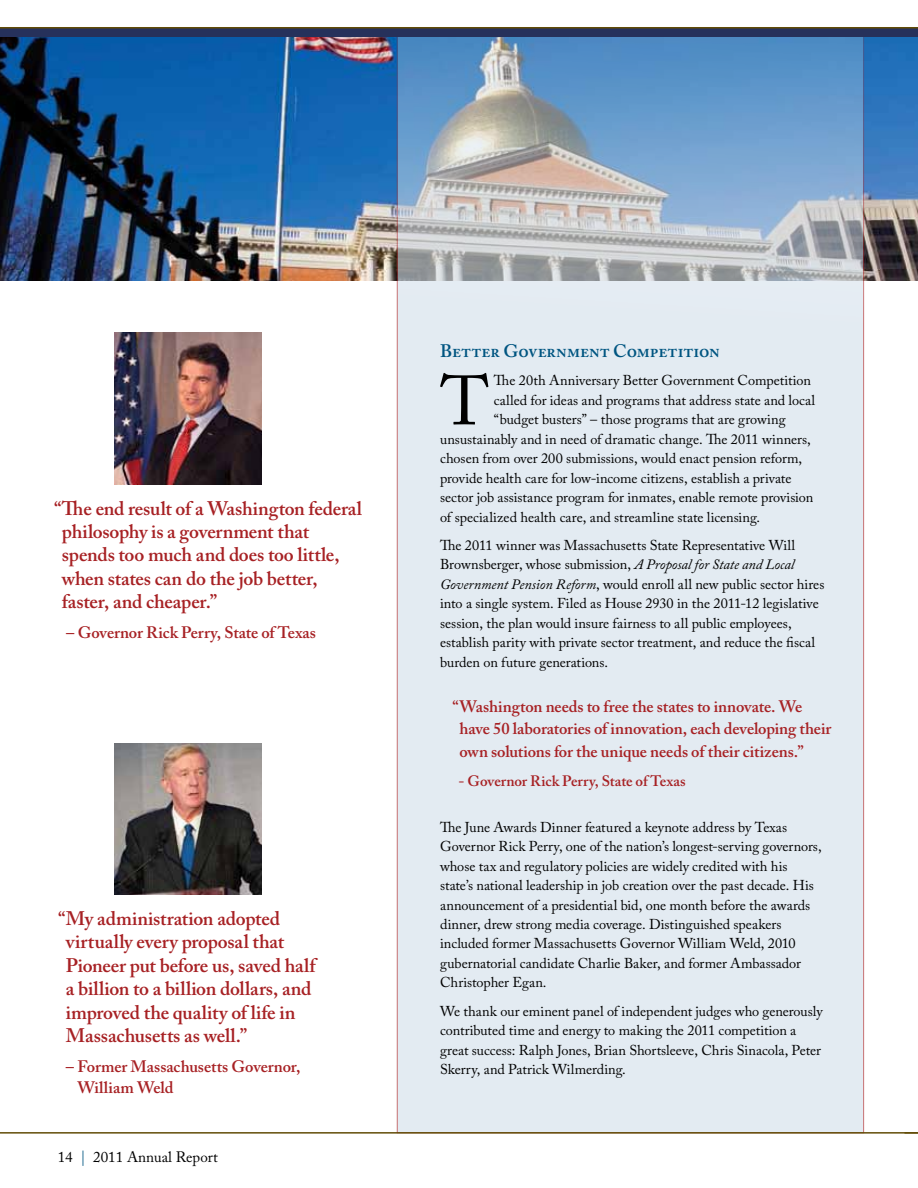
<style>
.page{position:relative;width:918px;height:1188px;background:#fff}
.page>*{position:absolute;margin:0;border:0;box-sizing:border-box;transform-origin:0 0}
.t1{font:69.15px "Adobe Caslon Pro";color:#000}
.t2{font:600 19.5px/23.4px "Adobe Caslon Pro";letter-spacing:-.015em;color:#a72124}
.t3{font:600 18px "Adobe Caslon Pro";letter-spacing:-.005em;color:#005581}
.t4{font:600 16.5px/22.5px "Adobe Caslon Pro";letter-spacing:-.035em;color:#a72124}
.t5{font:600 15px "Adobe Caslon Pro";letter-spacing:-.03em;color:#a72124}
.t6{font:15px "Adobe Caslon Pro";color:#000}
.t7{font:14.25px/19.5px "Adobe Caslon Pro";letter-spacing:-.005em;color:#000}
.s1{color:#005581}
.s2{font-style:italic}
</style>
<div class="page">
<img style="left:0;top:37px;width:904px;height:244px">
<svg style="left:397px;top:37px;width:467px;height:1095px;background:#d0dbe7"></svg>
<img style="left:114px;top:743px;width:147px;height:151px">
<img style="left:114px;top:333px;width:147px;height:151px">
<div style="left:0;top:27px;width:918px;height:10px;background:#26315b"></div>
<svg style="left:904px;top:28px;width:14px;height:253px;background:#48729f"></svg>
<hr style="left:0;top:27px;width:918px;height:1px;background:#624c07">
<hr style="left:0;top:1132px;width:918px;height:2px;background:#624c07">
<h2 class="t2" style="left:62px;top:496px;width:302px;text-indent:-8px">“The end result of a Washington federal philosophy is a government that spends too much and does too little, when states can do the job better, faster, and cheaper.”</h2>
<p class="t4" style="left:66px;top:621px;width:252px">– Governor Rick Perry, State of Texas</p>
<h2 class="t2" style="left:66px;top:907px;width:254px;text-indent:-8px">“My administration adopted virtually every proposal that<br>Pioneer put before us, saved half a billion to a billion dollars, and improved the quality of life in<br>Massachusetts as well.”</h2>
<p class="t4" style="left:78px;top:1055px;width:225px;line-height:21px;text-indent:-12px">– Former Massachusetts Governor,<br>William Weld</p>
<p class="t6" style="left:58px;top:1148px;width:162px">14 <span class="s1">|</span> 2011 Annual Report</p>
<p class="t3" style="left:440px;top:340px;width:281px">Better Government Competition</p>
<h1 class="t1" style="left:441px;top:360px;width:50px">T</h1>
<p class="t7" style="left:494px;top:371px;width:318px">The 20th Anniversary Better Government Competition</p>
<p class="t7" style="left:494px;top:390px;width:323px">called for ideas and programs that address state and local</p>
<p class="t7" style="left:494px;top:410px;width:293px">“budget busters” – those programs that are growing</p>
<p class="t7" style="left:440px;top:429px;width:372px">unsustainably and in need of dramatic change. The 2011 winners,</p>
<p class="t7" style="left:440px;top:449px;width:364px">chosen from over 200 submissions, would enact pension reform,</p>
<p class="t7" style="left:440px;top:468px;width:353px">provide health care for low-income citizens, establish a private</p>
<p class="t7" style="left:440px;top:488px;width:375px">sector job assistance program for inmates, enable remote provision</p>
<p class="t7" style="left:440px;top:507px;width:322px">of specialized health care, and streamline state licensing.</p>
<p class="t7" style="left:440px;top:535px;width:386px">The 2011 winner was Massachusetts State Representative Will Brownsberger, whose submission, <span class="s2">A Proposal for State and Local Government Pension Reform</span>, would enroll all new public sector hires into a single system. Filed as House 2930 in the 2011-12 legislative session, the plan would insure fairness to all public employees, establish parity with private sector treatment, and reduce the fiscal burden on future generations.</p>
<p class="t4" style="left:459px;top:695px;width:374px;text-indent:-7px">“ Washington needs to free the states to innovate. We have 50 laboratories of innovation, each developing their own solutions for the unique needs of their citizens.”</p>
<p class="t5" style="left:459px;top:772px;width:229px">- Governor Rick Perry, State of Texas</p>
<p class="t7" style="left:440px;top:817px;width:383px">The June Awards Dinner featured a keynote address by Texas Governor Rick Perry, one of the nation’s longest-serving governors, whose tax and regulatory policies are widely credited with his state’s national leadership in job creation over the past decade. His announcement of a presidential bid, one month before the awards dinner, drew strong media coverage. Distinguished speakers included former Massachusetts Governor William Weld, 2010 gubernatorial candidate Charlie Baker, and former Ambassador Christopher Egan.</p>
<p class="t7" style="left:440px;top:1001px;width:385px">We thank our eminent panel of independent judges who generously contributed time and energy to making the 2011 competition a great success: Ralph Jones, Brian Shortsleeve, Chris Sinacola, Peter Skerry, and Patrick Wilmerding.</p>
</div>
